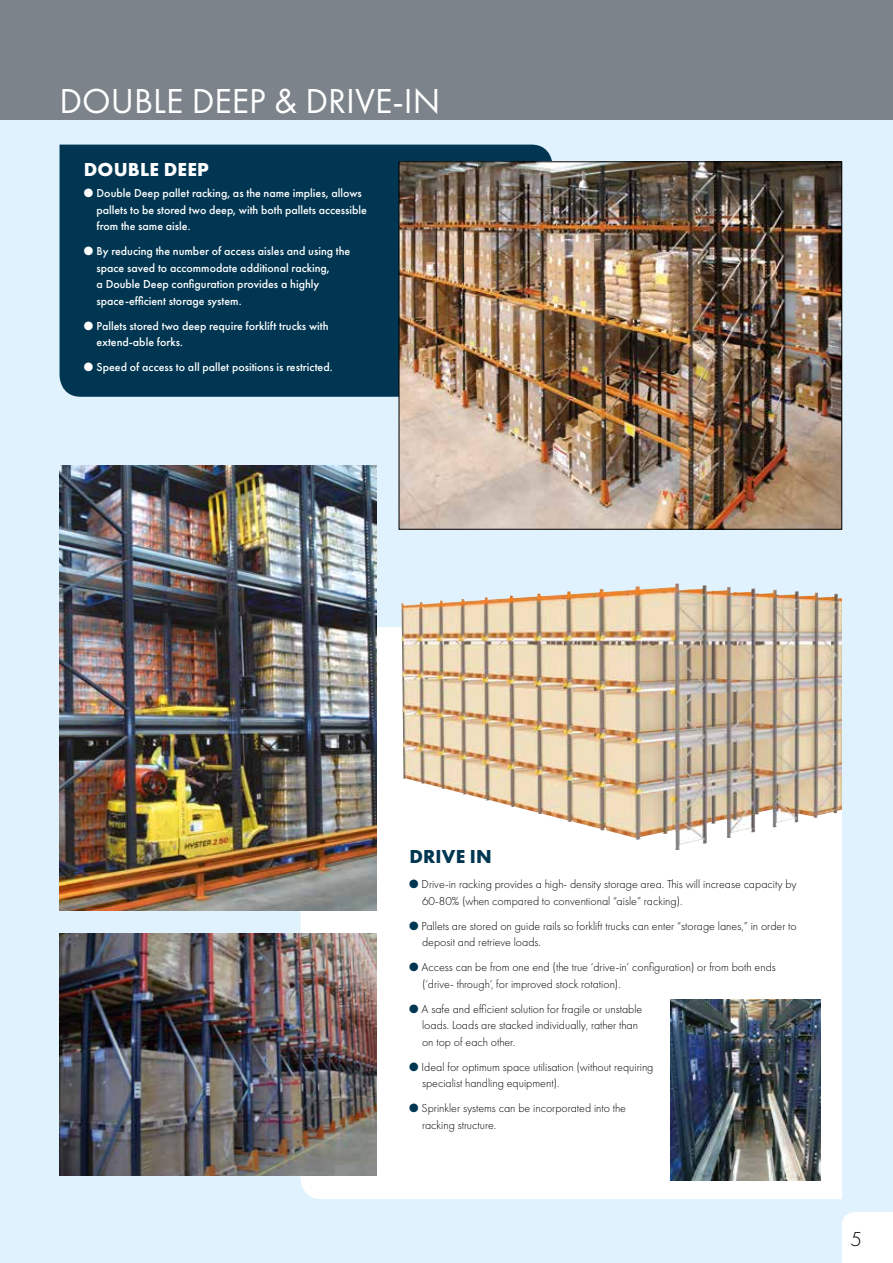
<style>
.page{position:relative;width:893px;height:1263px;background:#fff}
.page>*{position:absolute;margin:0;border:0;box-sizing:border-box;transform-origin:0 0}
.t1{font:36px "Futura PT";color:#fff}
.t2{font:300 21px "Futura PT";color:#000}
.t3{font:700 19.5px "Futura PT";letter-spacing:.01em;color:#fff}
.t4{font:700 19.5px "Futura PT";letter-spacing:.01em;color:#003652}
.t5{font:300 12px/16.5px "Futura PT";color:#000}
.t6{font:500 12px/16.5px "Futura PT";color:#fff}
.s1{color:#003652}
</style>
<div class="page">
<div style="left:0;top:117px;width:893px;height:1146px;background:#e0f2fe"></div>
<div style="left:0;top:0;width:893px;height:119px;background:#7c838a"></div>
<div style="left:842px;top:1212px;width:51px;height:51px;background:#fff"></div>
<svg style="left:300px;top:627px;width:542px;height:572px;background:#eee7de"></svg>
<img style="left:401px;top:583px;width:276px;height:68px">
<img style="left:671px;top:1000px;width:150px;height:180px">
<img style="left:60px;top:466px;width:316px;height:444px">
<div style="left:60px;top:145px;width:493px;height:252px;background:#003652"></div>
<img style="left:401px;top:164px;width:439px;height:363px">
<img style="left:60px;top:934px;width:316px;height:241px">
<h1 class="t1" style="left:60px;top:79px;width:382px">DOUBLE DEEP &amp; DRIVE-IN</h1>
<h3 class="t3" style="left:84px;top:158px;width:126px">DOUBLE DEEP</h3>
<p class="t6" style="left:97px;top:186px;width:272px;text-indent:-13px">● Double Deep pallet racking, as the name implies, allows pallets to be stored two deep, with both pallets accessible from the same aisle.</p>
<p class="t6" style="left:97px;top:244px;width:255px;text-indent:-13px">● By reducing the number of access aisles and using the space saved to accommodate additional racking,<br>a Double Deep configuration provides a highly space-efficient storage system.</p>
<p class="t6" style="left:97px;top:318px;width:234px;text-indent:-13px">● Pallets stored two deep require forklift trucks with extend-able forks.</p>
<p class="t6" style="left:84px;top:360px;width:250px">● Speed of access to all pallet positions is restricted.</p>
<h3 class="t4" style="left:409px;top:845px;width:84px">DRIVE IN</h3>
<p class="t5" style="left:422px;top:877px;width:376px;text-indent:-13px"><span class="s1">●</span> Drive-in racking provides a high- density storage area. This will increase capacity by<br>60-80% (when compared to conventional “aisle” racking).</p>
<p class="t5" style="left:422px;top:918px;width:376px;text-indent:-13px"><span class="s1">●</span> Pallets are stored on guide rails so forklift trucks can enter “storage lanes,” in order to deposit and retrieve loads.</p>
<p class="t5" style="left:422px;top:960px;width:355px;text-indent:-13px"><span class="s1">●</span> Access can be from one end (the true ‘drive-in’ configuration) or from both ends (‘drive- through’, for improved stock rotation).</p>
<p class="t5" style="left:422px;top:1001px;width:222px;text-indent:-13px"><span class="s1">●</span> A safe and efficient solution for fragile or unstable loads. Loads are stacked individually, rather than on top of each other.</p>
<p class="t5" style="left:422px;top:1059px;width:233px;text-indent:-13px"><span class="s1">●</span> Ideal for optimum space utilisation (without requiring specialist handling equipment).</p>
<p class="t5" style="left:422px;top:1101px;width:205px;text-indent:-13px"><span class="s1">●</span> Sprinkler systems can be incorporated into the racking structure.</p>
<h2 class="t2" style="left:850px;top:1230px;width:13px">5</h2>
</div>
